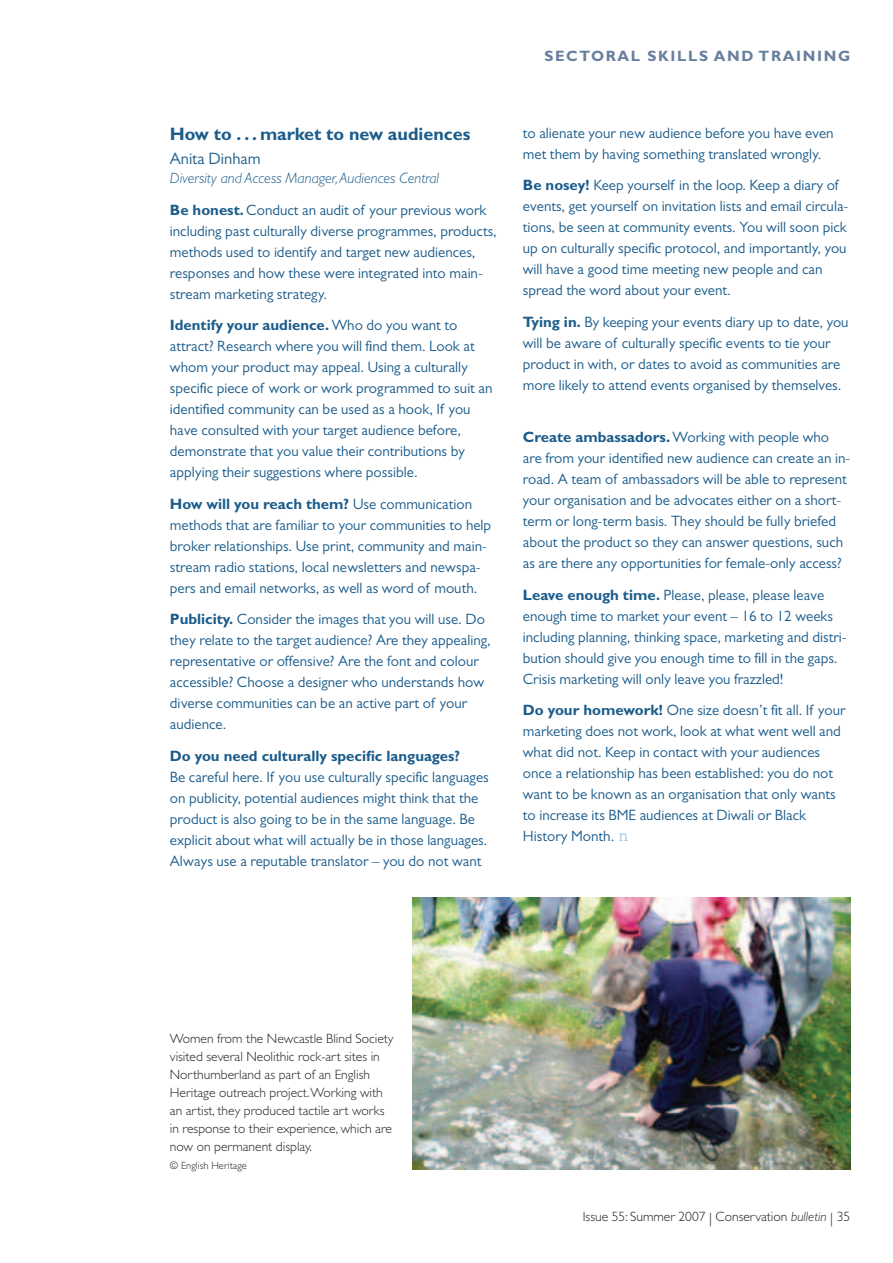
<style>
.page{position:relative;width:893px;height:1263px;background:#fff}
.page>*{position:absolute;margin:0;border:0;box-sizing:border-box;transform-origin:0 0}
.t1{font:700 18px "Gill Sans";color:#1b5c8b}
.t2{font:16.5px "Gill Sans";color:#1b5c8b}
.t3{font:15px/21px "Gill Sans";color:#1b5c8b}
.t4{font:italic 300 15px/31.5px "Gill Sans";color:#1b5c8b}
.t5{font:700 15px "Gill Sans";letter-spacing:.11em;color:#677f9d}
.t6{font:300 13.5px/18px "Gill Sans";color:#231f20}
.t7{font:300 10.5px "Gill Sans";color:#231f20}
.s1{font-weight:700;font-style:normal}
.s2{font-weight:400;font-style:normal}
.s3{font-weight:700}
.s4{font-family:"Courier";font-size:16.5px;color:#9fcbec}
.s5{font-style:italic}
</style>
<div class="page">
<img style="left:412px;top:898px;width:438px;height:271px">
<p class="t1" style="left:170px;top:128px;width:302px">How to . . . market to new audiences</p>
<p class="t2" style="left:170px;top:152px;width:92px">Anita Dinham</p>
<p class="t4" style="left:170px;top:164px;width:318px">Diversity and Access Manager,Audiences Central<br><span class="s1">Be honest.</span> <span class="s2">Conduct an audit of your previous work</span></p>
<p class="t3" style="left:170px;top:222px;width:328px">including past culturally diverse programmes, products, methods used to identify and target new audiences, responses and how these were integrated into main&shy;stream marketing strategy.</p>
<p class="t3" style="left:170px;top:316px;width:324px"><span class="s3">Identify your audience.</span> Who do you want to attract? Research where you will find them. Look at whom your product may appeal. Using a culturally specific piece of work or work programmed to suit an identified community can be used as a hook, If you have consulted with your target audience before, demonstrate that you value their contributions by applying their suggestions where possible.</p>
<p class="t3" style="left:170px;top:495px;width:323px"><span class="s3">How will you reach them?</span> Use communication methods that are familiar to your communities to help broker relationships. Use print, community and main&shy;stream radio stations, local newsletters and newspa&shy;pers and email networks, as well as word of mouth.</p>
<p class="t3" style="left:170px;top:610px;width:322px"><span class="s3">Publicity.</span> Consider the images that you will use. Do they relate to the target audience? Are they appealing, representative or offensive? Are the font and colour accessible? Choose a designer who understands how diverse communities can be an active part of your audience.</p>
<p class="t3" style="left:170px;top:747px;width:320px"><span class="s3">Do you need culturally specific languages?<br></span>Be careful here. If you use culturally specific languages on publicity, potential audiences might think that the product is also going to be in the same language. Be explicit about what will actually be in those languages.<br>Always use a reputable translator – you do not want</p>
<p class="t5" style="left:544px;top:51px;width:307px">SECTORAL SKILLS AND TRAINING</p>
<p class="t3" style="left:523px;top:124px;width:312px">to alienate your new audience before you have even met them by having something translated wrongly.</p>
<p class="t3" style="left:523px;top:176px;width:327px"><span class="s3">Be nosey!</span> Keep yourself in the loop. Keep a diary of events, get yourself on invitation lists and email circula&shy;tions, be seen at community events. You will soon pick up on culturally specific protocol, and importantly, you will have a good time meeting new people and can spread the word about your event.</p>
<p class="t3" style="left:523px;top:313px;width:327px"><span class="s3">Tying in.</span> By keeping your events diary up to date, you will be aware of culturally specific events to tie your product in with, or dates to avoid as communities are more likely to attend events organised by themselves.</p>
<p class="t3" style="left:523px;top:428px;width:329px"><span class="s3">Create ambassadors.</span> Working with people who are from your identified new audience can create an in&shy;road. A team of ambassadors will be able to represent your organisation and be advocates either on a short&shy;term or long-term basis. They should be fully briefed about the product so they can answer questions, such as are there any opportunities for female-only access?</p>
<p class="t3" style="left:523px;top:586px;width:325px"><span class="s3">Leave enough time.</span> Please, please, please leave enough time to market your event – 16 to 12 weeks including planning, thinking space, marketing and distri&shy;bution should give you enough time to fill in the gaps.<br>Crisis marketing will only leave you frazzled!</p>
<p class="t3" style="left:523px;top:701px;width:324px"><span class="s3">Do your homework!</span> One size doesn’t fit all. If your marketing does not work, look at what went well and what did not. Keep in contact with your audiences once a relationship has been established: you do not want to be known as an organisation that only wants to increase its BME audiences at Diwali or Black History Month. <span class="s4">n</span></p>
<p class="t6" style="left:170px;top:1031px;width:225px">Women from the Newcastle Blind Society visited several Neolithic rock-art sites in Northumberland as part of an English Heritage outreach project.Working with an artist, they produced tactile art works in response to their experience, which are now on permanent display.</p>
<p class="t7" style="left:170px;top:1162px;width:78px">© English Heritage</p>
<p class="t6" style="left:583px;top:1209px;width:269px">Issue 55: Summer 2007 | Conservation <span class="s5">bulletin</span> | 35</p>
</div>
